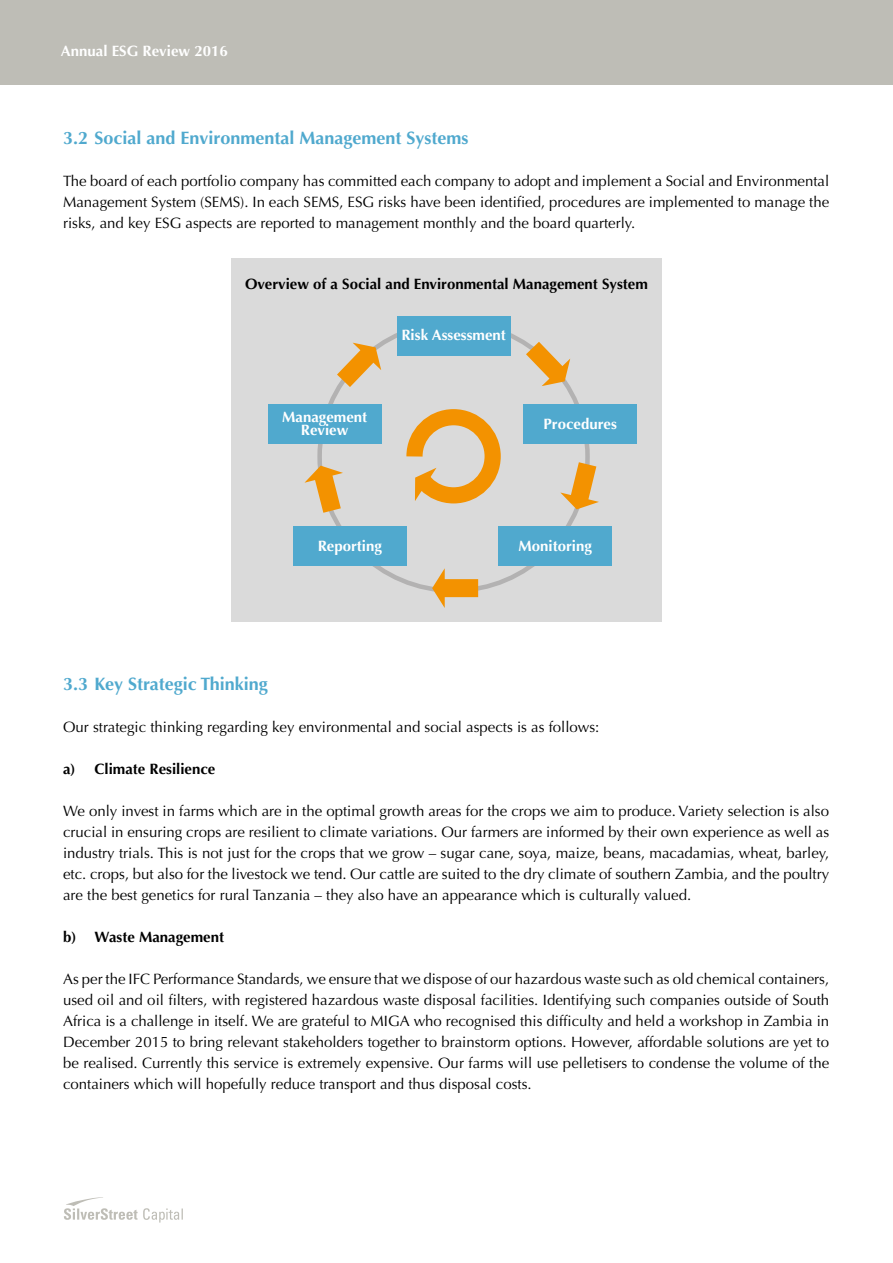
<style>
.page{position:relative;width:893px;height:1263px;background:#fff}
.page>*{position:absolute;margin:0;border:0;box-sizing:border-box;transform-origin:0 0}
.t1{font:700 18px "Optima";color:#50a9ce}
.t2{font:15px/21px "Optima";color:#000;text-align:justify}
.t3{font:700 15px "Optima";color:#000}
.t4{font:700 15px/13.5px "Optima";color:#fff;text-align:center}
</style>
<div class="page">
<div style="left:0;top:0;width:893px;height:85px;background:#bebdb6"></div>
<svg style="left:64px;top:1197px;width:119px;height:25px"></svg>
<div style="left:231px;top:258px;width:430px;height:364px;background:#dadada"></div>
<div style="left:406px;top:409px;width:95px;height:94px;border:16px solid #f39200;border-radius:50%"></div>
<div style="left:397px;top:316px;width:113px;height:39px;background:#50a9ce"></div>
<div style="left:524px;top:405px;width:113px;height:39px;background:#50a9ce"></div>
<div style="left:268px;top:405px;width:113px;height:39px;background:#50a9ce"></div>
<div style="left:499px;top:527px;width:113px;height:39px;background:#50a9ce"></div>
<div style="left:293px;top:527px;width:113px;height:39px;background:#50a9ce"></div>
<div style="left:442px;top:579px;width:36px;height:18px;background:#f39200"></div>
<svg style="left:432px;top:568px;width:13px;height:40px"></svg>
<svg style="left:301px;top:453px;width:53px;height:74px"></svg>
<svg style="left:318px;top:334px;width:76px;height:72px"></svg>
<svg style="left:507px;top:323px;width:70px;height:77px"></svg>
<svg style="left:560px;top:444px;width:39px;height:78px"></svg>
<svg style="left:406px;top:456px;width:45px;height:48px"></svg>
<p class="t4" style="left:61px;top:45px;width:168px">Annual ESG Review 2016</p>
<p class="t1" style="left:63px;top:128px;width:407px">3.2 Social and Environmental Management Systems</p>
<p class="t2" style="left:63px;top:171px;width:768px">The board of each portfolio company has committed each company to adopt and implement a Social and Environmental Management System (SEMS). In each SEMS, ESG risks have been identified, procedures are implemented to manage the risks, and key ESG aspects are reported to management monthly and the board quarterly.</p>
<p class="t3" style="left:245px;top:275px;width:404px">Overview of a Social and Environmental Management System</p>
<p class="t4" style="left:282px;top:410px;width:87px">Management<br>Review</p>
<p class="t4" style="left:401px;top:329px;width:106px">Risk Assessment</p>
<p class="t4" style="left:544px;top:417px;width:75px">Procedures</p>
<p class="t4" style="left:318px;top:539px;width:66px">Reporting</p>
<p class="t4" style="left:519px;top:539px;width:75px">Monitoring</p>
<p class="t1" style="left:63px;top:674px;width:206px">3.3 Key Strategic Thinking</p>
<p class="t2" style="left:63px;top:717px;width:538px">Our strategic thinking regarding key environmental and social aspects is as follows:</p>
<p class="t3" style="left:63px;top:760px;width:154px">a) Climate Resilience</p>
<p class="t2" style="left:63px;top:801px;width:768px">We only invest in farms which are in the optimal growth areas for the crops we aim to produce. Variety selection is also crucial in ensuring crops are resilient to climate variations. Our farmers are informed by their own experience as well as industry trials. This is not just for the crops that we grow – sugar cane, soya, maize, beans, macadamias, wheat, barley, etc. crops, but also for the livestock we tend. Our cattle are suited to the dry climate of southern Zambia, and the poultry are the best genetics for rural Tanzania – they also have an appearance which is culturally valued.</p>
<p class="t3" style="left:63px;top:928px;width:162px">b) Waste Management</p>
<p class="t2" style="left:63px;top:969px;width:768px">As per the IFC Performance Standards, we ensure that we dispose of our hazardous waste such as old chemical containers, used oil and oil filters, with registered hazardous waste disposal facilities. Identifying such companies outside of South Africa is a challenge in itself. We are grateful to MIGA who recognised this difficulty and held a workshop in Zambia in December 2015 to bring relevant stakeholders together to brainstorm options. However, affordable solutions are yet to be realised. Currently this service is extremely expensive. Our farms will use pelletisers to condense the volume of the containers which will hopefully reduce transport and thus disposal costs.</p>
</div>
